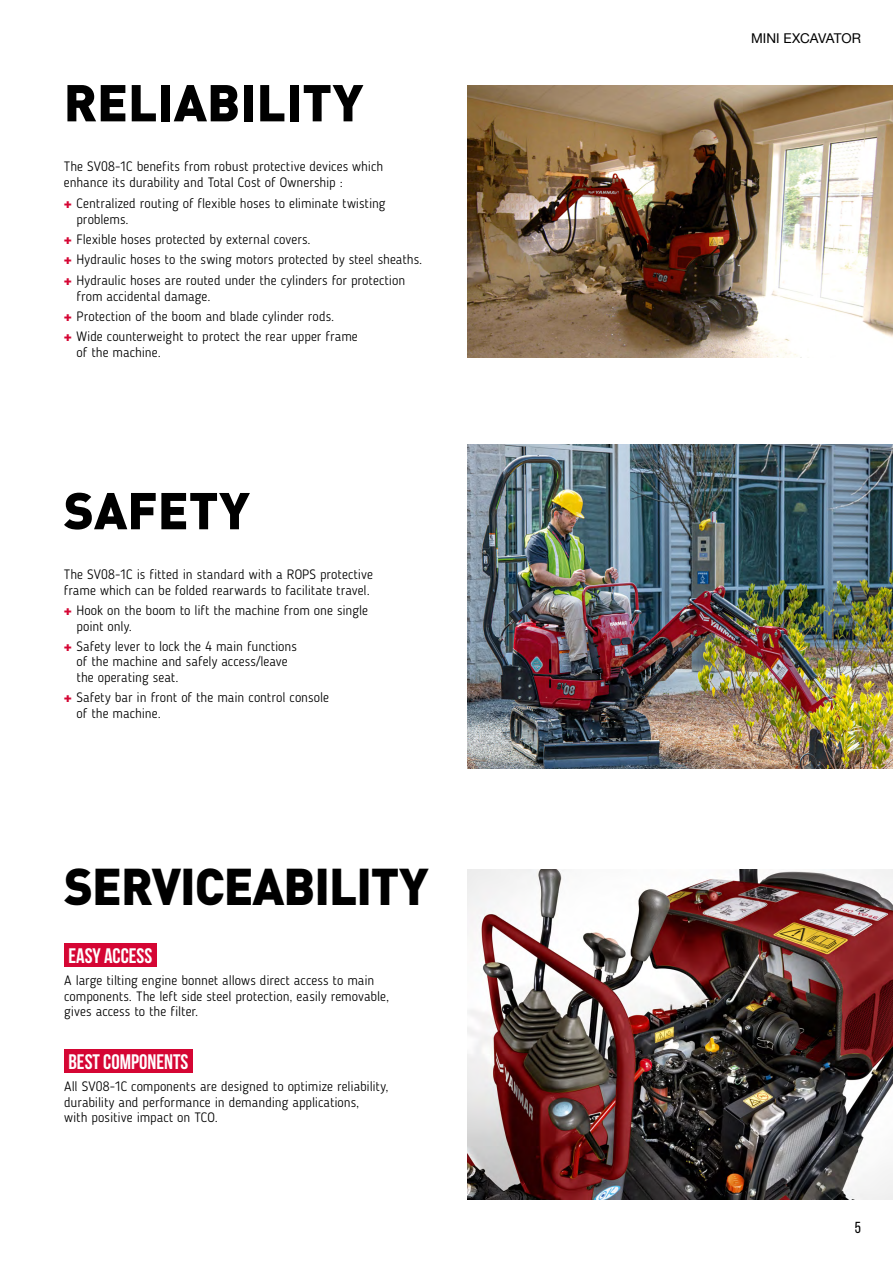
<style>
.page{position:relative;width:893px;height:1263px;background:#fff}
.page>*{position:absolute;margin:0;border:0;box-sizing:border-box;transform-origin:0 0}
.t1{font:900 51px "DIN Pro";color:#000}
.t2{font:900 51px "DIN Pro";letter-spacing:-.02em;color:#000;scale:.96 1}
.t3{font:700 21px "Bebas Neue";color:#fff}
.t4{font:15.9px "Bebas Neue";color:#000}
.t5{font:300 13.5px/15.8px "Blogger Sans";letter-spacing:.005em;color:#000}
.t6{font:13.5px "Helvetica Neue LT Com";letter-spacing:-.005em;color:#000}
.s1{font-family:"Helvetica Neue LT Com";font-weight:900;color:#d50634}
</style>
<div class="page">
<img style="left:468px;top:445px;width:425px;height:323px">
<div style="left:64px;top:944px;width:92px;height:23px;background:#d50634"></div>
<div style="left:64px;top:1050px;width:129px;height:23px;background:#d50634"></div>
<img style="left:468px;top:870px;width:425px;height:329px">
<img style="left:468px;top:85px;width:425px;height:272px">
<h1 class="t1" style="left:64px;top:59px;width:301px">RELIABILITY</h1>
<p class="t5" style="left:64px;top:159px;width:321px">The SV08-1C benefits from robust protective devices which enhance its durability and Total Cost of Ownership :</p>
<p class="t5" style="left:77px;top:195px;width:311px;text-indent:-13px"><span class="s1">+</span> Centralized routing of flexible hoses to eliminate twisting problems.</p>
<p class="t5" style="left:64px;top:229px;width:360px;line-height:20.2px"><span class="s1">+</span> Flexible hoses protected by external covers.<br><span class="s1">+</span> Hydraulic hoses to the swing motors protected by steel sheaths. <span class="s1">+</span> Hydraulic hoses are routed under the cylinders for protection</p>
<p class="t5" style="left:64px;top:286px;width:296px;line-height:20.2px;text-indent:13px">from accidental damage.<br><span class="s1">+</span> Protection of the boom and blade cylinder rods.<br><span class="s1">+</span> Wide counterweight to protect the rear upper frame</p>
<p class="t5" style="left:77px;top:345px;width:86px">of the machine.</p>
<h1 class="t1" style="left:64px;top:467px;width:188px">SAFETY</h1>
<p class="t5" style="left:64px;top:566px;width:311px">The SV08-1C is fitted in standard with a ROPS protective frame which can be folded rearwards to facilitate travel.</p>
<p class="t5" style="left:77px;top:602px;width:293px;text-indent:-13px"><span class="s1">+</span> Hook on the boom to lift the machine from one single point only.</p>
<p class="t5" style="left:77px;top:638px;width:222px;text-indent:-13px"><span class="s1">+</span> Safety lever to lock the 4 main functions of the machine and safely access/leave the operating seat.</p>
<p class="t5" style="left:77px;top:689px;width:254px;text-indent:-13px"><span class="s1">+</span> Safety bar in front of the main control console of the machine.</p>
<h1 class="t2" style="left:64px;top:843px;width:381px">SERVICEABILITY</h1>
<h2 class="t3" style="left:68px;top:944px;width:85px">EASY ACCESS</h2>
<p class="t5" style="left:64px;top:972px;width:326px">A large tilting engine bonnet allows direct access to main components. The left side steel protection, easily removable, gives access to the filter.</p>
<h2 class="t3" style="left:68px;top:1050px;width:121px">BEST COMPONENTS</h2>
<p class="t5" style="left:64px;top:1078px;width:326px">All SV08-1C components are designed to optimize reliability, durability and performance in demanding applications,<br>with positive impact on TCO.</p>
<p class="t6" style="left:751px;top:29px;width:112px">MINI EXCAVATOR</p>
<p class="t4" style="left:855px;top:1219px;width:8px">5</p>
</div>
